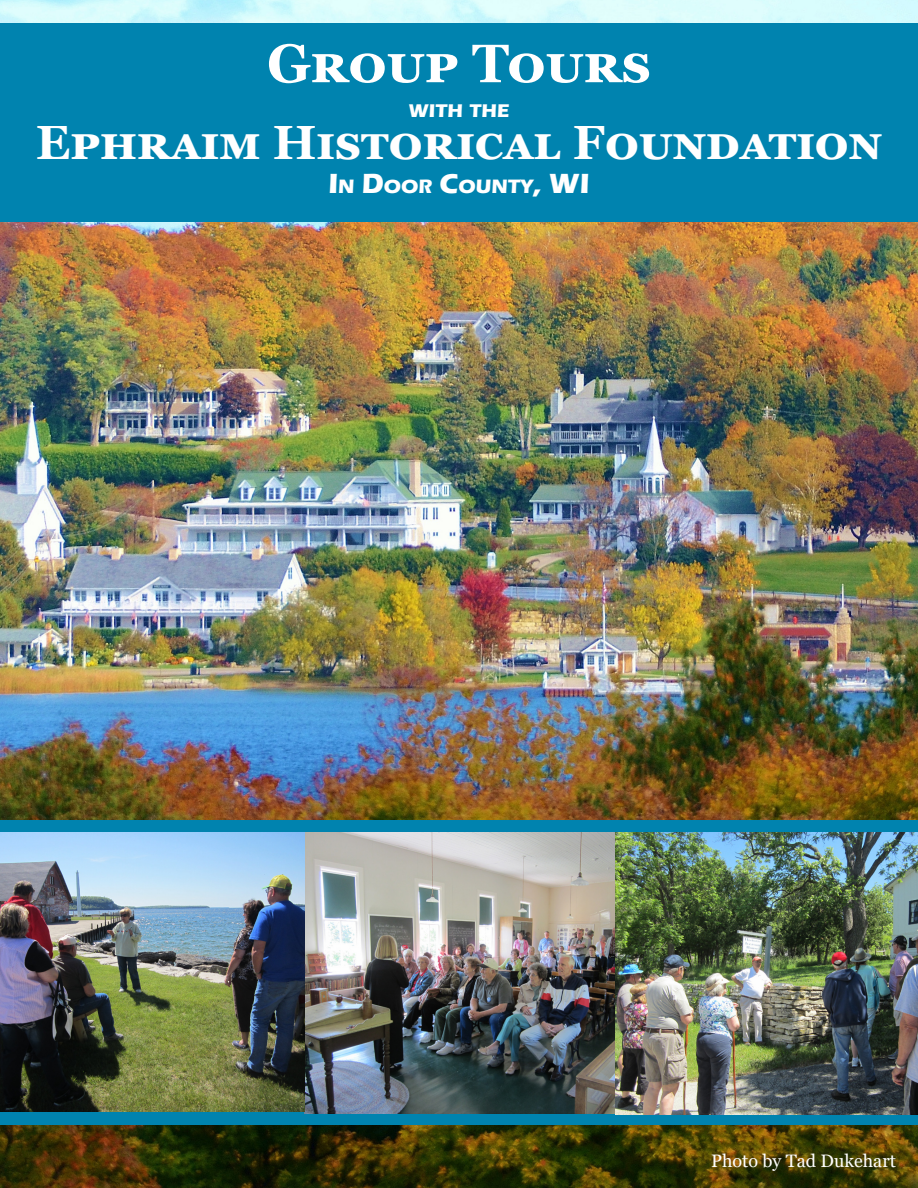
<style>
.page{position:relative;width:918px;height:1188px;background:#fff}
.page>*{position:absolute;margin:0;border:0;box-sizing:border-box;transform-origin:0 0}
.t1{font:700 54px "Georgia";letter-spacing:.035em;color:#fff}
.t2{font:700 48px "Georgia";letter-spacing:.03em;color:#fff}
.t3{font:700 19.95px "Eras ITC";color:#fff}
.t4{font:700 18.9px "Eras ITC";color:#fff}
.t5{font:18px "Georgia";color:#fff}
.s1{font-size:28.5px}
</style>
<div class="page">
<img style="left:0;top:0;width:918px;height:1188px">
<div style="left:0;top:820px;width:918px;height:304px;background:#0083af"></div>
<img style="left:0;top:833px;width:616px;height:281px">
<img style="left:616px;top:833px;width:302px;height:281px">
<div style="left:0;top:23px;width:918px;height:199px;background:#0083af"></div>
<p class="t1" style="left:267px;top:29px;width:385px">Group Tours</p>
<p class="t4" style="left:408px;top:100px;width:103px">WITH THE</p>
<p class="t2" style="left:36px;top:111px;width:848px">Ephraim Historical Foundation</p>
<p class="t3" style="left:329px;top:175px;width:241px"><span class="s1">I</span>N <span class="s1">D</span>OOR <span class="s1">C</span>OUNTY<span class="s1">, WI</span></p>
<p class="t5" style="left:711px;top:1150px;width:186px">Photo by Tad Dukehart</p>
</div>
